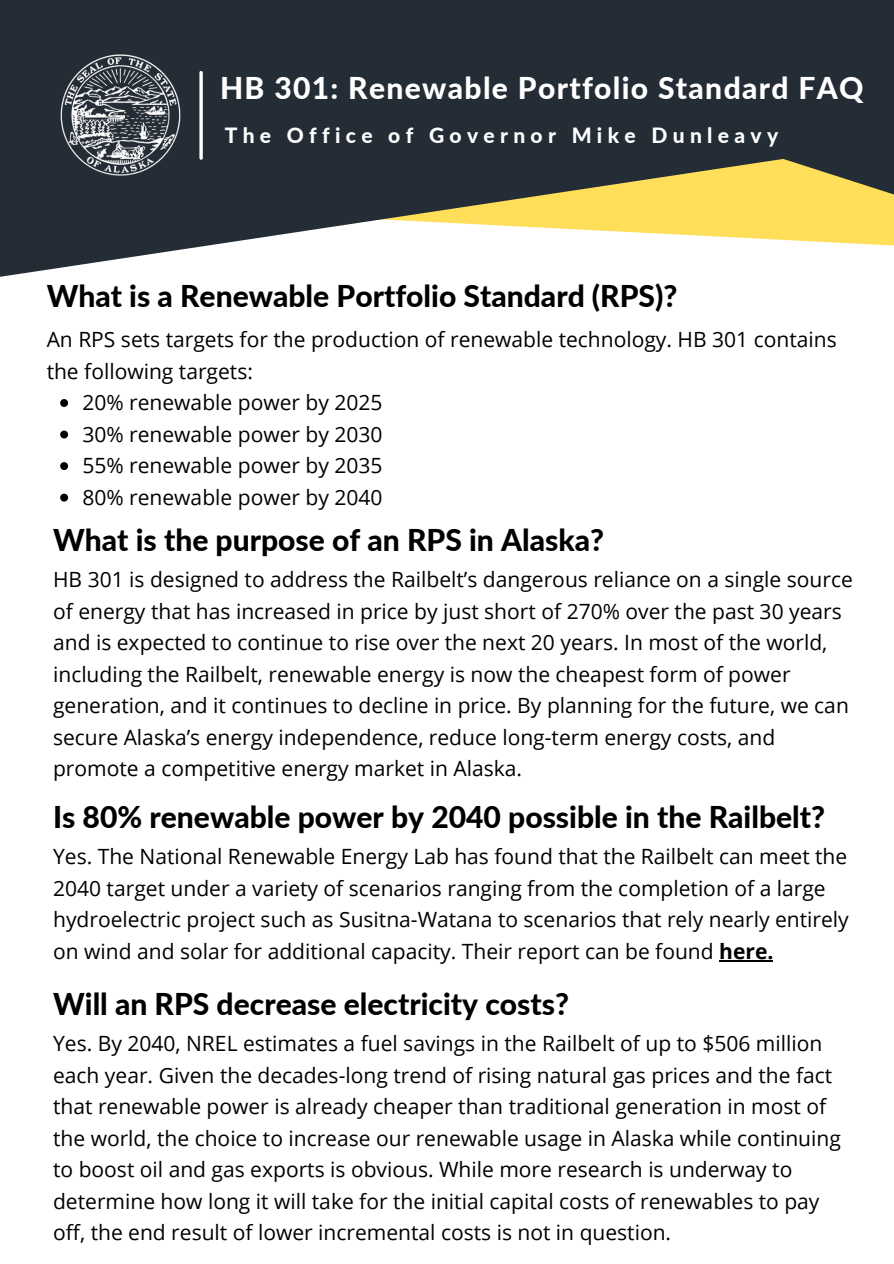
<style>
.page{position:relative;width:894px;height:1264px;background:#fff}
.page>*{position:absolute;margin:0;border:0;box-sizing:border-box;transform-origin:0 0}
.t1{font:800 30px "Lato";color:#000}
.t2{font:800 30px "Lato";letter-spacing:.045em;color:#fff}
.t3{font:21px/31.5px "Open Sans";color:#000}
.t4{font:800 21px "Lato";letter-spacing:.255em;color:#fff}
.s1{font-weight:700}
</style>
<div class="page">
<svg style="left:0;top:0;width:297px;height:277px;background:#3a4149"></svg>
<svg style="left:297px;top:0;width:596px;height:246px;background:#535446"></svg>
<svg style="left:199px;top:72px;width:4px;height:86px"></svg>
<img style="left:53px;top:48px;width:134px;height:134px">
<svg style="left:60px;top:399px;width:8px;height:8px"></svg>
<svg style="left:60px;top:430px;width:8px;height:8px"></svg>
<svg style="left:60px;top:462px;width:8px;height:8px"></svg>
<svg style="left:60px;top:493px;width:8px;height:8px"></svg>
<hr style="left:719px;top:960px;width:48px;height:1px;background:#000">
<p class="t2" style="left:220px;top:69px;width:644px">HB 301: Renewable Portfolio Standard FAQ</p>
<p class="t4" style="left:225px;top:123px;width:555px">The Office of Governor Mike Dunleavy</p>
<p class="t1" style="left:47px;top:277px;width:632px">What is a Renewable Portfolio Standard (RPS)?</p>
<p class="t3" style="left:47px;top:323px;width:791px">An RPS sets targets for the production of renewable technology. HB 301 contains the following targets:</p>
<p class="t3" style="left:82px;top:386px;width:301px">20% renewable power by 2025</p>
<p class="t3" style="left:82px;top:418px;width:301px">30% renewable power by 2030</p>
<p class="t3" style="left:82px;top:449px;width:301px">55% renewable power by 2035</p>
<p class="t3" style="left:82px;top:481px;width:301px">80% renewable power by 2040</p>
<p class="t1" style="left:53px;top:521px;width:552px">What is the purpose of an RPS in Alaska?</p>
<p class="t3" style="left:53px;top:563px;width:801px">HB 301 is designed to address the Railbelt’s dangerous reliance on a single source of energy that has increased in price by just short of 270% over the past 30 years and is expected to continue to rise over the next 20 years. In most of the world, including the Railbelt, renewable energy is now the cheapest form of power generation, and it continues to decline in price. By planning for the future, we can secure Alaska’s energy independence, reduce long-term energy costs, and promote a competitive energy market in Alaska.</p>
<p class="t1" style="left:53px;top:798px;width:773px">Is 80% renewable power by 2040 possible in the Railbelt?</p>
<p class="t3" style="left:53px;top:840px;width:797px">Yes. The National Renewable Energy Lab has found that the Railbelt can meet the 2040 target under a variety of scenarios ranging from the completion of a large hydroelectric project such as Susitna-Watana to scenarios that rely nearly entirely on wind and solar for additional capacity. Their report can be found <span class="s1">here.</span></p>
<p class="t1" style="left:53px;top:985px;width:517px">Will an RPS decrease electricity costs?</p>
<p class="t3" style="left:53px;top:1027px;width:789px">Yes. By 2040, NREL estimates a fuel savings in the Railbelt of up to $506 million each year. Given the decades-long trend of rising natural gas prices and the fact that renewable power is already cheaper than traditional generation in most of the world, the choice to increase our renewable usage in Alaska while continuing to boost oil and gas exports is obvious. While more research is underway to determine how long it will take for the initial capital costs of renewables to pay off, the end result of lower incremental costs is not in question.</p>
</div>
